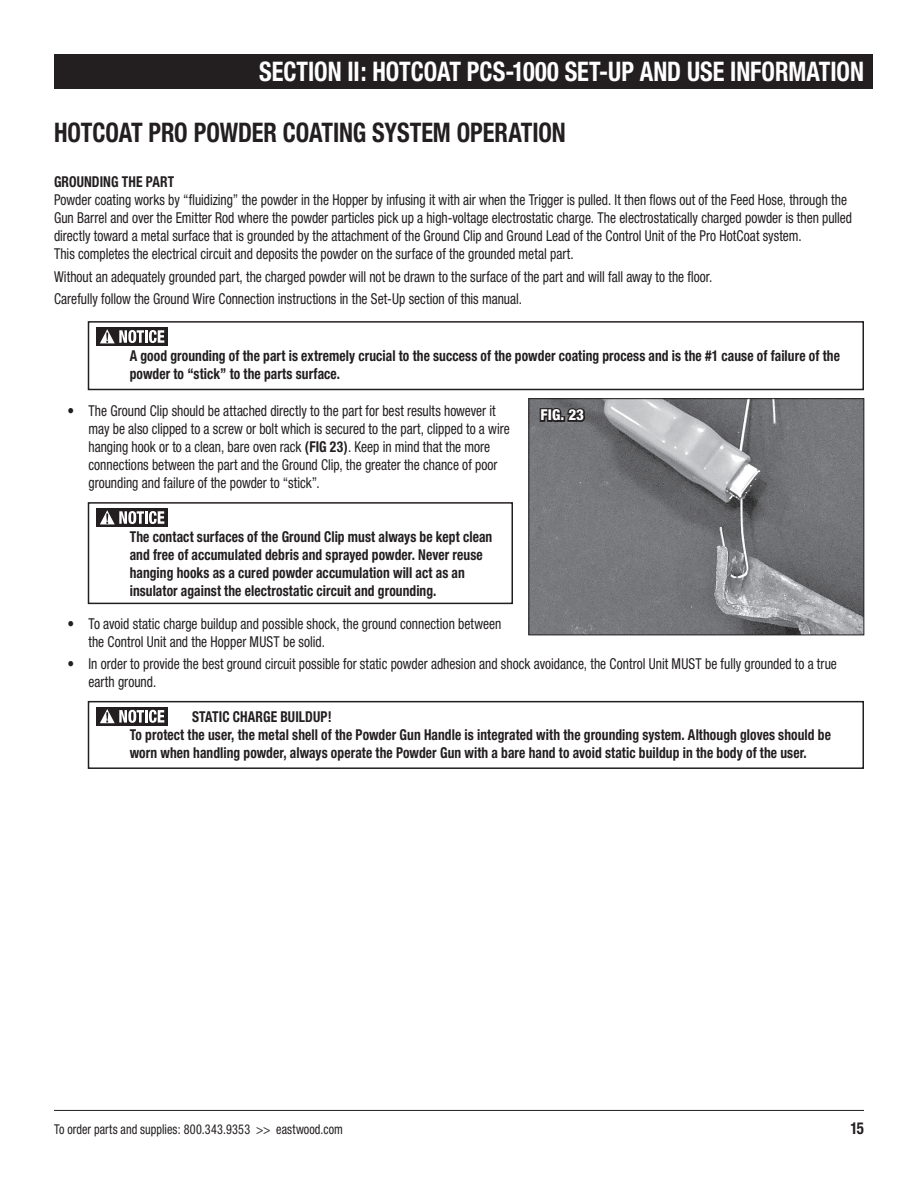
<style>
.page{position:relative;width:918px;height:1188px;background:#fff}
.page>*{position:absolute;margin:0;border:0;box-sizing:border-box;transform-origin:0 0}
.t1{font:700 condensed 27px "Helvetica Neue";color:#fff;scale:.9 1}
.t2{font:700 condensed 27px "Helvetica Neue";letter-spacing:-.005em;color:#231f20;scale:.9 1}
.t3{font:700 condensed 16.5px "Helvetica Neue";color:#231f20;scale:.9 1}
.t4{font:condensed 15px/18px "Helvetica Neue";color:#231f20;scale:.9 1}
.t5{font:700 condensed 15px/18px "Helvetica Neue";letter-spacing:.005em;color:#231f20;scale:.9 1}
.t6{font:800 condensed 15px "Helvetica Neue";color:#fff}
.t7{font:condensed 13.5px "Helvetica Neue";letter-spacing:.01em;color:#231f20;scale:.9 1}
.s1{font-weight:700}
</style>
<div class="page">
<hr style="left:54px;top:1110px;width:810px;height:1px;background:#231f20">
<div style="left:54px;top:54px;width:819px;height:35px;background:#231f20"></div>
<div style="left:88px;top:701px;width:776px;height:68px;border:2px solid #231f20"></div>
<div style="left:96px;top:707px;width:72px;height:19px;background:#231f20"></div>
<svg style="left:100px;top:709px;width:64px;height:14px"></svg>
<div style="left:88px;top:502px;width:425px;height:102px;border:2px solid #231f20"></div>
<div style="left:96px;top:508px;width:72px;height:19px;background:#231f20"></div>
<svg style="left:100px;top:510px;width:64px;height:14px"></svg>
<div style="left:88px;top:321px;width:776px;height:69px;border:2px solid #231f20"></div>
<div style="left:96px;top:327px;width:72px;height:19px;background:#231f20"></div>
<svg style="left:100px;top:329px;width:64px;height:14px"></svg>
<img style="left:531px;top:401px;width:331px;height:232px">
<div style="left:529px;top:399px;width:335px;height:236px;border:1px solid #231f20"></div>
<svg style="left:538px;top:404px;width:49px;height:20px"></svg>
<h1 class="t1" style="left:259px;top:55px;width:673px">SECTION II: HOTCOAT PCS-1000 SET-UP AND USE INFORMATION</h1>
<h1 class="t2" style="left:54px;top:117px;width:570px">HOTCOAT PRO POWDER COATING SYSTEM OPERATION</h1>
<p class="t5" style="left:54px;top:173px;width:135px">GROUNDING THE PART</p>
<p class="t4" style="left:54px;top:191px;width:888px">Powder coating works by “fluidizing” the powder in the Hopper by infusing it with air when the Trigger is pulled. It then flows out of the Feed Hose, through the Gun Barrel and over the Emitter Rod where the powder particles pick up a high-voltage electrostatic charge. The electrostatically charged powder is then pulled directly toward a metal surface that is grounded by the attachment of the Ground Clip and Ground Lead of the Control Unit of the Pro HotCoat system.<br>This completes the electrical circuit and deposits the powder on the surface of the grounded metal part.</p>
<p class="t4" style="left:54px;top:265px;width:733px;line-height:22.4px">Without an adequately grounded part, the charged powder will not be drawn to the surface of the part and will fall away to the floor.<br>Carefully follow the Ground Wire Connection instructions in the Set-Up section of this manual.</p>
<p class="t5" style="left:130px;top:346px;width:791px">A good grounding of the part is extremely crucial to the success of the powder coating process and is the #1 cause of failure of the powder to “stick” to the parts surface.</p>
<p class="t6" style="left:540px;top:406px;width:45px">FIG. 23</p>
<p class="t4" style="left:88px;top:401px;width:470px;text-indent:-21px">• The Ground Clip should be attached directly to the part for best results however it may be also clipped to a screw or bolt which is secured to the part, clipped to a wire hanging hook or to a clean, bare oven rack <span class="s1">(FIG 23)</span>. Keep in mind that the more connections between the part and the Ground Clip, the greater the chance of poor grounding and failure of the powder to “stick”.</p>
<p class="t5" style="left:130px;top:527px;width:404px">The contact surfaces of the Ground Clip must always be kept clean and free of accumulated debris and sprayed powder. Never reuse hanging hooks as a cured powder accumulation will act as an insulator against the electrostatic circuit and grounding.</p>
<p class="t4" style="left:88px;top:615px;width:460px;text-indent:-21px">• To avoid static charge buildup and possible shock, the ground connection between the Control Unit and the Hopper MUST be solid.</p>
<p class="t4" style="left:88px;top:655px;width:833px;text-indent:-21px">• In order to provide the best ground circuit possible for static powder adhesion and shock avoidance, the Control Unit MUST be fully grounded to a true earth ground.</p>
<p class="t5" style="left:130px;top:708px;width:781px;text-indent:62px">STATIC CHARGE BUILDUP!<br>To protect the user, the metal shell of the Powder Gun Handle is integrated with the grounding system. Although gloves should be worn when handling powder, always operate the Powder Gun with a bare hand to avoid static buildup in the body of the user.</p>
<p class="t7" style="left:54px;top:1121px;width:323px">To order parts and supplies: 800.343.9353 &gt;&gt; eastwood.com</p>
<p class="t3" style="left:850px;top:1118px;width:17px">15</p>
</div>
